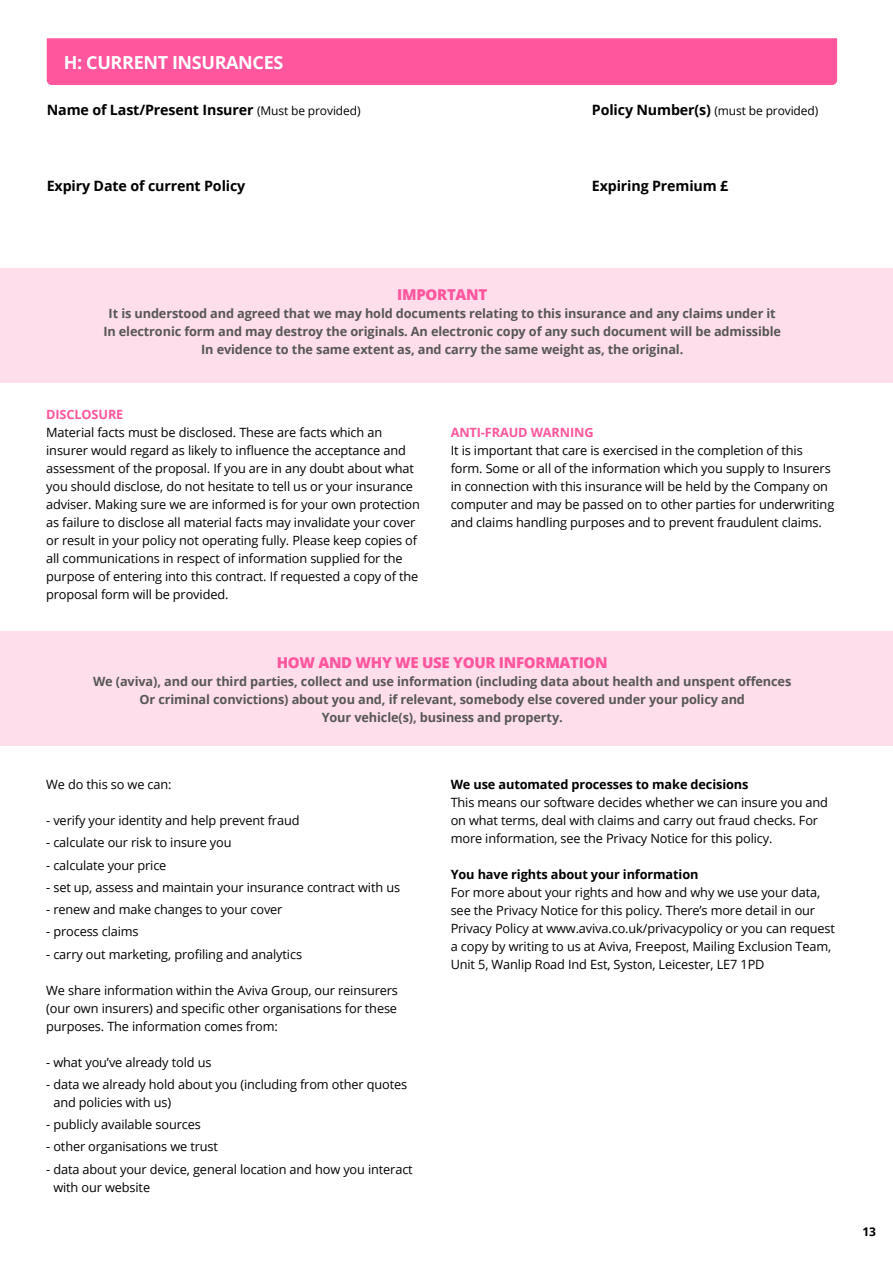
<style>
.page{position:relative;width:893px;height:1263px;background:#fff}
.page>*{position:absolute;margin:0;border:0;box-sizing:border-box;transform-origin:0 0}
.t1{font:700 18px "Open Sans";letter-spacing:-.02em;color:#fff}
.t2{font:800 15px "Open Sans";letter-spacing:-.02em;color:#ff569d}
.t3{font:700 14.25px "Open Sans";letter-spacing:-.01em;color:#000}
.t4{font:12.75px/18px "Open Sans";letter-spacing:-.01em;color:#000}
.t5{font:700 12.75px/18px "Open Sans";letter-spacing:-.01em;color:#575756;text-align:center}
.t6{font:700 12.75px "Open Sans";letter-spacing:-.01em;color:#000}
.t7{font:700 12.75px "Open Sans";letter-spacing:-.01em;color:#ff569d}
.t8{font:12px "Open Sans";letter-spacing:-.01em;color:#000}
.t9{font:700 12px "Open Sans";color:#000}
.s1{font-weight:400;font-size:12px}
.s2{font-weight:700;font-size:14.25px}
</style>
<div class="page">
<div style="left:47px;top:38px;width:790px;height:47px;background:#ff569d"></div>
<div style="left:0;top:268px;width:893px;height:115px;background:#ffdeec"></div>
<div style="left:0;top:631px;width:893px;height:115px;background:#ffdeec"></div>
<h1 class="t1" style="left:64px;top:50px;width:221px">H: CURRENT INSURANCES</h1>
<p class="t3" style="left:47px;top:100px;width:315px">Name of Last/Present Insurer <span class="s1">(Must be provided)</span></p>
<p class="t3" style="left:47px;top:175px;width:200px">Expiry Date of current Policy</p>
<p class="t8" style="left:592px;top:102px;width:228px"><span class="s2">Policy Number(s)</span> (must be provided)</p>
<p class="t3" style="left:592px;top:175px;width:138px">Expiring Premium £</p>
<p class="t2" style="left:397px;top:284px;width:92px">IMPORTANT</p>
<p class="t5" style="left:103px;top:304px;width:679px">It is understood and agreed that we may hold documents relating to this insurance and any claims under it<br>In electronic form and may destroy the originals. An electronic copy of any such document will be admissible<br>In evidence to the same extent as, and carry the same weight as, the original.</p>
<p class="t7" style="left:46px;top:405px;width:79px">DISCLOSURE</p>
<p class="t4" style="left:46px;top:423px;width:375px">Material facts must be disclosed. These are facts which an insurer would regard as likely to influence the acceptance and assessment of the proposal. If you are in any doubt about what you should disclose, do not hesitate to tell us or your insurance adviser. Making sure we are informed is for your own protection as failure to disclose all material facts may invalidate your cover or result in your policy not operating fully. Please keep copies of all communications in respect of information supplied for the purpose of entering into this contract. If requested a copy of the proposal form will be provided.</p>
<p class="t7" style="left:451px;top:423px;width:145px">ANTI-FRAUD WARNING</p>
<p class="t4" style="left:451px;top:441px;width:385px">It is important that care is exercised in the completion of this form. Some or all of the information which you supply to Insurers in connection with this insurance will be held by the Company on computer and may be passed on to other parties for underwriting and claims handling purposes and to prevent fraudulent claims.</p>
<p class="t2" style="left:277px;top:651px;width:333px">HOW AND WHY WE USE YOUR INFORMATION</p>
<p class="t5" style="left:93px;top:672px;width:700px">We (aviva), and our third parties, collect and use information (including data about health and unspent offences<br>Or criminal convictions) about you and, if relevant, somebody else covered under your policy and<br>Your vehicle(s), business and property.</p>
<p class="t4" style="left:46px;top:775px;width:127px">We do this so we can:</p>
<p class="t4" style="left:46px;top:811px;width:255px">- verify your identity and help prevent fraud</p>
<p class="t4" style="left:46px;top:833px;width:187px">- calculate our risk to insure you</p>
<p class="t4" style="left:46px;top:856px;width:122px">- calculate your price</p>
<p class="t4" style="left:46px;top:878px;width:355px">- set up, assess and maintain your insurance contract with us</p>
<p class="t4" style="left:46px;top:900px;width:238px">- renew and make changes to your cover</p>
<p class="t4" style="left:46px;top:922px;width:94px">- process claims</p>
<p class="t4" style="left:46px;top:945px;width:257px">- carry out marketing, profiling and analytics</p>
<p class="t4" style="left:46px;top:981px;width:353px;text-align:justify">We share information within the Aviva Group, our reinsurers (our own insurers) and specific other organisations for these purposes. The information comes from:</p>
<p class="t4" style="left:46px;top:1053px;width:167px">- what you’ve already told us</p>
<p class="t4" style="left:53px;top:1075px;width:355px;text-indent:-7px">- data we already hold about you (including from other quotes and policies with us)</p>
<p class="t4" style="left:46px;top:1115px;width:156px">- publicly available sources</p>
<p class="t4" style="left:46px;top:1137px;width:173px">- other organisations we trust</p>
<p class="t4" style="left:53px;top:1160px;width:361px;text-indent:-7px">- data about your device, general location and how you interact with our website</p>
<p class="t6" style="left:451px;top:775px;width:299px">We use automated processes to make decisions</p>
<p class="t4" style="left:451px;top:793px;width:379px">This means our software decides whether we can insure you and on what terms, deal with claims and carry out fraud checks. For more information, see the Privacy Notice for this policy.</p>
<p class="t6" style="left:451px;top:865px;width:249px">You have rights about your information</p>
<p class="t4" style="left:451px;top:883px;width:386px">For more about your rights and how and why we use your data, see the Privacy Notice for this policy. There’s more detail in our Privacy Policy at www.aviva.co.uk/privacypolicy or you can request a copy by writing to us at Aviva, Freepost, Mailing Exclusion Team, Unit 5, Wanlip Road Ind Est, Syston, Leicester, LE7 1PD</p>
<p class="t9" style="left:862px;top:1223px;width:15px">13</p>
</div>
